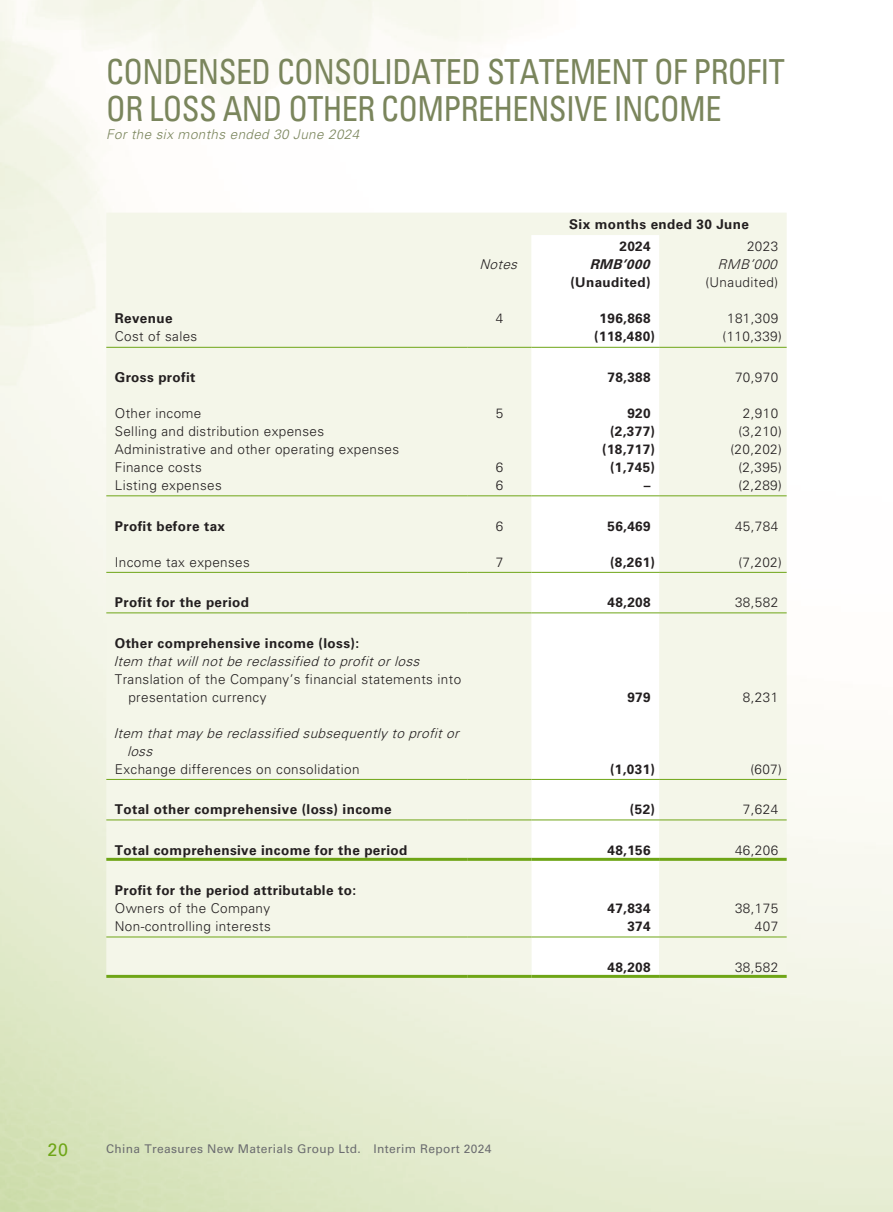
<style>
.page{position:relative;width:893px;height:1212px;background:#fff}
.page>*{position:absolute;margin:0;border:0;box-sizing:border-box;transform-origin:0 0}
.t1{font:condensed 34.5px/37.5px "Univers LT Std";letter-spacing:-.02em;color:#7a855c;scale:.93 1}
.t2{font:18px "Univers LT Std";color:#6ea516}
.t3{font:300 13.5px/18px "Univers LT Std";letter-spacing:.03em;color:#231f20}
.t4{font:700 13.5px/22.5px "Univers LT Std";letter-spacing:.03em;color:#231f20}
.t5{font:italic 300 13.5px/18px "Univers LT Std";color:#231f20}
.t6{font:italic 300 13.5px "Univers LT Std";letter-spacing:.03em;color:#7a855c}
.t7{font:italic 700 13.5px "Univers LT Std";color:#231f20}
.t8{font:12px "Univers LT Std";letter-spacing:.03em;color:#6c6d70}
</style>
<div class="page">
<div style="left:106px;top:213px;width:681px;height:762px;background:#f4f6e9"></div>
<svg style="left:531px;top:235px;width:128px;height:740px"></svg>
<hr style="left:106px;top:347px;width:362px;height:1px;background:#6ea516">
<hr style="left:468px;top:347px;width:63px;height:1px;background:#6ea516">
<hr style="left:531px;top:347px;width:128px;height:1px;background:#6ea516">
<hr style="left:659px;top:347px;width:128px;height:1px;background:#6ea516">
<hr style="left:106px;top:495px;width:362px;height:1px;background:#6ea516">
<hr style="left:468px;top:495px;width:63px;height:1px;background:#6ea516">
<hr style="left:531px;top:495px;width:128px;height:1px;background:#6ea516">
<hr style="left:659px;top:495px;width:128px;height:1px;background:#6ea516">
<hr style="left:106px;top:572px;width:362px;height:1px;background:#6ea516">
<hr style="left:468px;top:572px;width:63px;height:1px;background:#6ea516">
<hr style="left:531px;top:572px;width:128px;height:1px;background:#6ea516">
<hr style="left:659px;top:572px;width:128px;height:1px;background:#6ea516">
<hr style="left:106px;top:612px;width:362px;height:1px;background:#6ea516">
<hr style="left:468px;top:612px;width:63px;height:1px;background:#6ea516">
<hr style="left:531px;top:612px;width:128px;height:1px;background:#6ea516">
<hr style="left:659px;top:612px;width:128px;height:1px;background:#6ea516">
<hr style="left:106px;top:779px;width:362px;height:1px;background:#6ea516">
<hr style="left:468px;top:779px;width:63px;height:1px;background:#6ea516">
<hr style="left:531px;top:779px;width:128px;height:1px;background:#6ea516">
<hr style="left:659px;top:779px;width:128px;height:1px;background:#6ea516">
<hr style="left:106px;top:819px;width:362px;height:1px;background:#6ea516">
<hr style="left:468px;top:819px;width:63px;height:1px;background:#6ea516">
<hr style="left:531px;top:819px;width:128px;height:1px;background:#6ea516">
<hr style="left:659px;top:819px;width:128px;height:1px;background:#6ea516">
<hr style="left:106px;top:858px;width:362px;height:3px;background:#6ea516">
<hr style="left:468px;top:858px;width:63px;height:3px;background:#6ea516">
<hr style="left:531px;top:858px;width:128px;height:3px;background:#6ea516">
<hr style="left:659px;top:858px;width:128px;height:3px;background:#6ea516">
<hr style="left:106px;top:936px;width:362px;height:1px;background:#6ea516">
<hr style="left:468px;top:936px;width:63px;height:1px;background:#6ea516">
<hr style="left:531px;top:936px;width:128px;height:1px;background:#6ea516">
<hr style="left:659px;top:936px;width:128px;height:1px;background:#6ea516">
<hr style="left:106px;top:975px;width:362px;height:3px;background:#6ea516">
<hr style="left:468px;top:975px;width:63px;height:3px;background:#6ea516">
<hr style="left:531px;top:975px;width:128px;height:3px;background:#6ea516">
<hr style="left:659px;top:975px;width:128px;height:3px;background:#6ea516">
<h1 class="t1" style="left:106px;top:52px;width:731px">CONDENSED CONSOLIDATED STATEMENT OF PROFIT<br>OR LOSS AND OTHER COMPREHENSIVE INCOME</h1>
<p class="t6" style="left:106px;top:126px;width:254px">For the six months ended 30 June 2024</p>
<p class="t4" style="left:619px;top:213px;width:131px;text-indent:-50px">Six months ended 30 June<br>2024</p>
<p class="t3" style="left:747px;top:238px;width:33px">2023</p>
<p class="t5" style="left:479px;top:256px;width:43px">Notes</p>
<p class="t7" style="left:590px;top:257px;width:65px">RMB’000</p>
<p class="t5" style="left:717px;top:256px;width:65px">RMB’000</p>
<p class="t4" style="left:570px;top:272px;width:82px">(Unaudited)</p>
<p class="t3" style="left:705px;top:274px;width:74px">(Unaudited)</p>
<p class="t4" style="left:115px;top:308px;width:59px">Revenue</p>
<p class="t3" style="left:496px;top:310px;width:9px">4</p>
<p class="t4" style="left:600px;top:308px;width:53px">196,868</p>
<p class="t3" style="left:727px;top:310px;width:53px">181,309</p>
<p class="t3" style="left:115px;top:328px;width:84px">Cost of sales</p>
<p class="t4" style="left:594px;top:326px;width:62px">(118,480)</p>
<p class="t3" style="left:723px;top:328px;width:61px">(110,339)</p>
<p class="t4" style="left:115px;top:366px;width:82px">Gross profit</p>
<p class="t4" style="left:607px;top:366px;width:45px">78,388</p>
<p class="t3" style="left:735px;top:368px;width:45px">70,970</p>
<p class="t3" style="left:115px;top:404px;width:88px">Other income</p>
<p class="t3" style="left:496px;top:404px;width:9px">5</p>
<p class="t4" style="left:627px;top:402px;width:25px">920</p>
<p class="t3" style="left:743px;top:404px;width:37px">2,910</p>
<p class="t3" style="left:115px;top:422px;width:211px">Selling and distribution expenses</p>
<p class="t4" style="left:610px;top:420px;width:47px">(2,377)</p>
<p class="t3" style="left:738px;top:422px;width:45px">(3,210)</p>
<p class="t3" style="left:115px;top:440px;width:286px">Administrative and other operating expenses</p>
<p class="t4" style="left:602px;top:438px;width:54px">(18,717)</p>
<p class="t3" style="left:730px;top:440px;width:53px">(20,202)</p>
<p class="t3" style="left:115px;top:458px;width:89px">Finance costs</p>
<p class="t3" style="left:496px;top:458px;width:9px">6</p>
<p class="t4" style="left:610px;top:456px;width:47px">(1,745)</p>
<p class="t3" style="left:738px;top:458px;width:45px">(2,395)</p>
<p class="t3" style="left:115px;top:476px;width:108px">Listing expenses</p>
<p class="t3" style="left:496px;top:476px;width:9px">6</p>
<p class="t4" style="left:644px;top:474px;width:8px">–</p>
<p class="t3" style="left:738px;top:476px;width:45px">(2,289)</p>
<p class="t4" style="left:115px;top:515px;width:112px">Profit before tax</p>
<p class="t3" style="left:496px;top:517px;width:9px">6</p>
<p class="t4" style="left:607px;top:515px;width:45px">56,469</p>
<p class="t3" style="left:735px;top:517px;width:45px">45,784</p>
<p class="t3" style="left:115px;top:553px;width:137px">Income tax expenses</p>
<p class="t3" style="left:496px;top:553px;width:9px">7</p>
<p class="t4" style="left:610px;top:551px;width:47px">(8,261)</p>
<p class="t3" style="left:738px;top:553px;width:45px">(7,202)</p>
<p class="t4" style="left:115px;top:591px;width:136px">Profit for the period</p>
<p class="t4" style="left:607px;top:591px;width:45px">48,208</p>
<p class="t3" style="left:735px;top:593px;width:45px">38,582</p>
<p class="t4" style="left:115px;top:632px;width:246px">Other comprehensive income (loss):</p>
<p class="t5" style="left:113px;top:652px;width:312px">Item thatwillnotbe reclassified to profitorloss</p>
<p class="t3" style="left:128px;top:670px;width:334px;text-indent:-14px">Translation of the Company’s financial statements into presentation currency</p>
<p class="t4" style="left:627px;top:686px;width:25px">979</p>
<p class="t3" style="left:743px;top:688px;width:37px">8,231</p>
<p class="t5" style="left:127px;top:724px;width:337px;text-indent:-14px">Item thatmaybe reclassified subsequentlyto profitor loss</p>
<p class="t3" style="left:115px;top:760px;width:246px">Exchange differences on consolidation</p>
<p class="t4" style="left:610px;top:758px;width:47px">(1,031)</p>
<p class="t3" style="left:750px;top:760px;width:33px">(607)</p>
<p class="t4" style="left:115px;top:798px;width:278px">Total other comprehensive (loss) income</p>
<p class="t4" style="left:630px;top:798px;width:27px">(52)</p>
<p class="t3" style="left:743px;top:800px;width:37px">7,624</p>
<p class="t4" style="left:115px;top:839px;width:294px">Total comprehensive income for the period</p>
<p class="t4" style="left:607px;top:839px;width:45px">48,156</p>
<p class="t3" style="left:735px;top:841px;width:45px">46,206</p>
<p class="t4" style="left:115px;top:879px;width:243px">Profit for the period attributable to:</p>
<p class="t3" style="left:115px;top:899px;width:157px">Owners of the Company</p>
<p class="t4" style="left:607px;top:897px;width:45px">47,834</p>
<p class="t3" style="left:735px;top:899px;width:45px">38,175</p>
<p class="t3" style="left:115px;top:917px;width:158px">Non-controlling interests</p>
<p class="t4" style="left:627px;top:915px;width:25px">374</p>
<p class="t3" style="left:755px;top:917px;width:25px">407</p>
<p class="t4" style="left:607px;top:956px;width:45px">48,208</p>
<p class="t3" style="left:735px;top:958px;width:45px">38,582</p>
<h2 class="t2" style="left:48px;top:1139px;width:22px">20</h2>
<p class="t8" style="left:106px;top:1142px;width:387px">China Treasures New Materials Group Ltd. Interim Report 2024</p>
</div>
